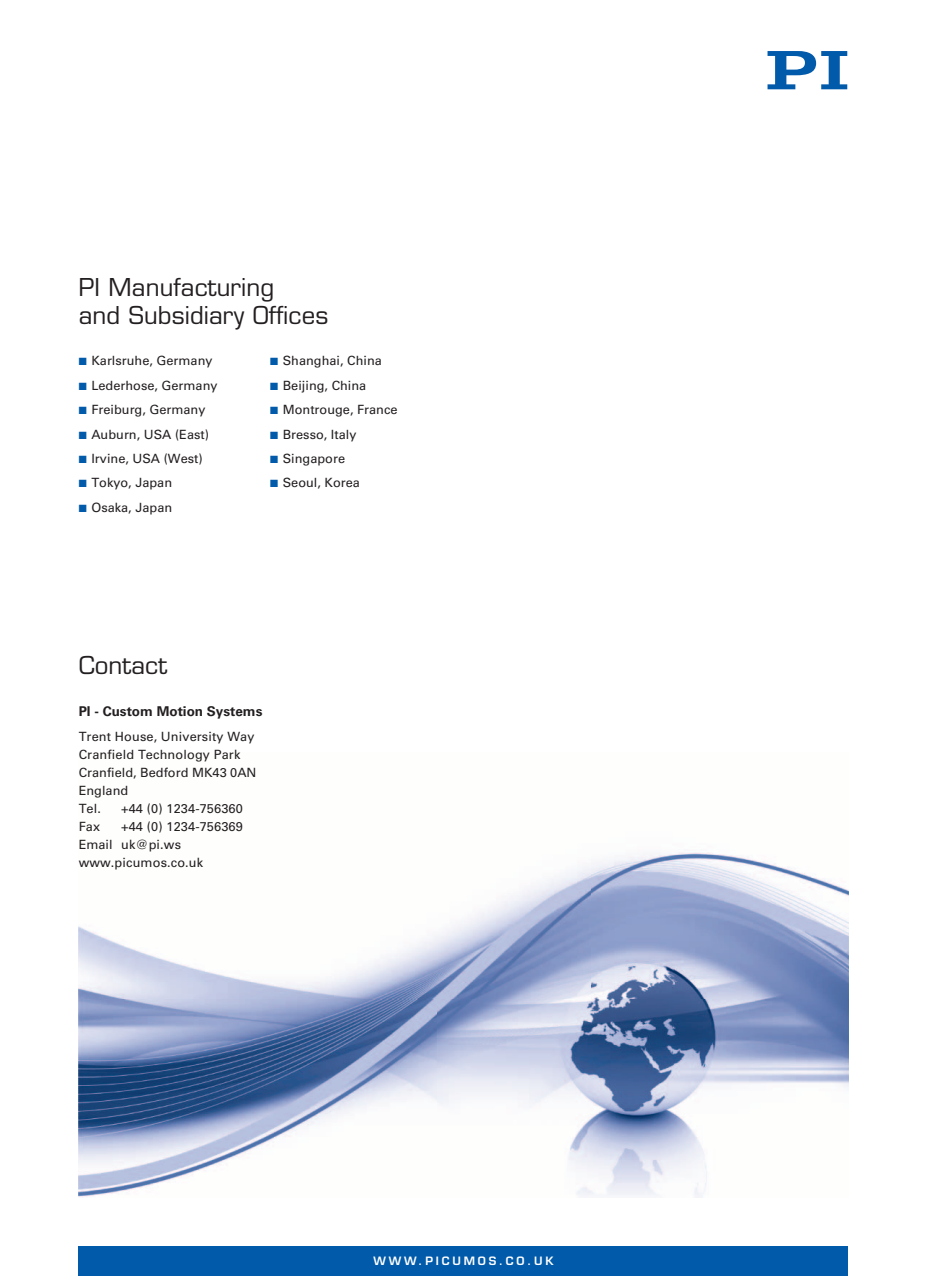
<style>
.page{position:relative;width:927px;height:1276px;background:#fff}
.page>*{position:absolute;margin:0;border:0;box-sizing:border-box;transform-origin:0 0}
.t1{font:24px/28.5px "Eurostile LT";letter-spacing:.005em;color:#231f20}
.t2{font:700 13.5px "Univers LT";color:#231f20}
.t3{font:12.75px/18px "Univers LT";color:#231f20}
.t4{font:600 11.25px "Eurostile LT";letter-spacing:.25em;color:#fff}
.s1{color:#015aaa}
</style>
<div class="page">
<div style="left:79px;top:1246px;width:769px;height:30px;background:#015aaa"></div>
<svg style="left:767px;top:51px;width:80px;height:38px"></svg>
<img style="left:79px;top:852px;width:769px;height:345px">
<h1 class="t1" style="left:79px;top:274px;width:251px">PI Manufacturing<br>and Subsidiary Offices</h1>
<p class="t3" style="left:79px;top:353px;width:135px"><span class="s1">■</span> Karlsruhe, Germany</p>
<p class="t3" style="left:79px;top:377px;width:140px"><span class="s1">■</span> Lederhose, Germany</p>
<p class="t3" style="left:79px;top:401px;width:128px"><span class="s1">■</span> Freiburg, Germany</p>
<p class="t3" style="left:79px;top:426px;width:132px"><span class="s1">■</span> Auburn, USA (East)</p>
<p class="t3" style="left:79px;top:450px;width:125px"><span class="s1">■</span> Irvine, USA (West)</p>
<p class="t3" style="left:79px;top:474px;width:95px"><span class="s1">■</span> Tokyo, Japan</p>
<p class="t3" style="left:79px;top:499px;width:95px"><span class="s1">■</span> Osaka, Japan</p>
<p class="t3" style="left:270px;top:353px;width:113px"><span class="s1">■</span> Shanghai, China</p>
<p class="t3" style="left:270px;top:377px;width:98px"><span class="s1">■</span> Beijing, China</p>
<p class="t3" style="left:270px;top:401px;width:129px"><span class="s1">■</span> Montrouge, France</p>
<p class="t3" style="left:270px;top:426px;width:88px"><span class="s1">■</span> Bresso, Italy</p>
<p class="t3" style="left:270px;top:450px;width:77px"><span class="s1">■</span> Singapore</p>
<p class="t3" style="left:270px;top:474px;width:91px"><span class="s1">■</span> Seoul, Korea</p>
<h1 class="t1" style="left:79px;top:653px;width:90px">Contact</h1>
<p class="t2" style="left:79px;top:705px;width:185px">PI - Custom Motion Systems</p>
<p class="t3" style="left:79px;top:728px;width:179px">Trent House, University Way<br>Cranfield Technology Park<br>Cranfield, Bedford MK43 0AN<br>England<br>Tel.</p>
<p class="t3" style="left:121px;top:800px;width:123px">+44 (0) 1234-756360</p>
<p class="t3" style="left:79px;top:818px;width:166px;text-indent:43px">+44 (0) 1234-756369<br>Email uk@pi.ws www.picumos.co.uk</p>
<p class="t3" style="left:79px;top:818px;width:23px">Fax</p>
<p class="t4" style="left:373px;top:1255px;width:181px">WWW.PICUMOS.CO.UK</p>
</div>
